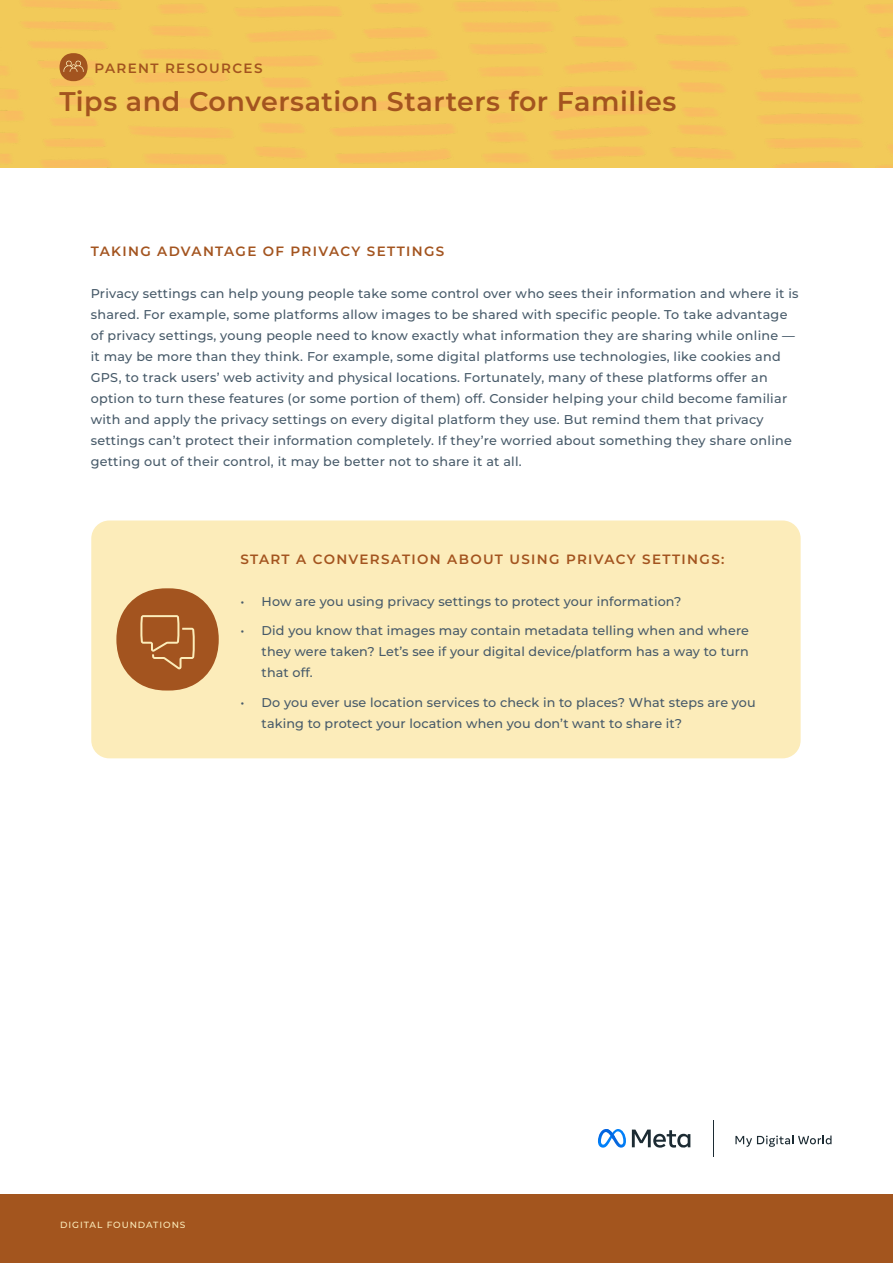
<style>
.page{position:relative;width:893px;height:1263px;background:#fff}
.page>*{position:absolute;margin:0;border:0;box-sizing:border-box;transform-origin:0 0}
.t1{font:600 27px "Montserrat";letter-spacing:.02em;color:#a3541f}
.t2{font:600 13.5px "Montserrat";letter-spacing:.1em;color:#a3541f}
.t3{font:500 12.75px/21px "Montserrat";letter-spacing:.02em;color:#475a69}
.t4{font:500 9px "Montserrat";letter-spacing:.1em;color:#fcecba}
</style>
<div class="page">
<svg style="left:735px;top:1135px;width:96px;height:12px"></svg>
<hr style="left:713px;top:1120px;width:1px;height:36px;background:#1c2b33">
<svg style="left:632px;top:1129px;width:58px;height:19px"></svg>
<img style="left:598px;top:1129px;width:28px;height:18px">
<svg style="left:606px;top:1129px;width:9px;height:11px"></svg>
<img style="left:0;top:0;width:892px;height:167px">
<div style="left:0;top:1194px;width:893px;height:69px;background:#a3551e"></div>
<div style="left:91px;top:520px;width:710px;height:238px;background:#fcecba;border-radius:18px"></div>
<svg style="left:116px;top:588px;width:103px;height:102px"></svg>
<svg style="left:60px;top:53px;width:28px;height:28px"></svg>
<p class="t2" style="left:95px;top:58px;width:169px">PARENT RESOURCES</p>
<h1 class="t1" style="left:60px;top:82px;width:618px">Tips and Conversation Starters for Families</h1>
<p class="t2" style="left:91px;top:241px;width:355px">TAKING ADVANTAGE OF PRIVACY SETTINGS</p>
<p class="t3" style="left:91px;top:282px;width:709px">Privacy settings can help young people take some control over who sees their information and where it is shared. For example, some platforms allow images to be shared with specific people. To take advantage of privacy settings, young people need to know exactly what information they are sharing while online — it may be more than they think. For example, some digital platforms use technologies, like cookies and GPS, to track users’ web activity and physical locations. Fortunately, many of these platforms offer an option to turn these features (or some portion of them) off. Consider helping your child become familiar with and apply the privacy settings on every digital platform they use. But remind them that privacy settings can’t protect their information completely. If they’re worried about something they share online getting out of their control, it may be better not to share it at all.</p>
<p class="t2" style="left:240px;top:549px;width:486px">START A CONVERSATION ABOUT USING PRIVACY SETTINGS:</p>
<p class="t3" style="left:240px;top:590px;width:443px">• How are you using privacy settings to protect your information?</p>
<p class="t3" style="left:262px;top:619px;width:489px;text-align:justify;text-indent:-21px">• Did you know that images may contain metadata telling when and where they were taken? Let’s see if your digital device/platform has a way to turn that off.</p>
<p class="t3" style="left:262px;top:691px;width:496px;text-indent:-21px">• Do you ever use location services to check in to places? What steps are you taking to protect your location when you don’t want to share it?</p>
<p class="t4" style="left:60px;top:1219px;width:127px">DIGITAL FOUNDATIONS</p>
</div>
